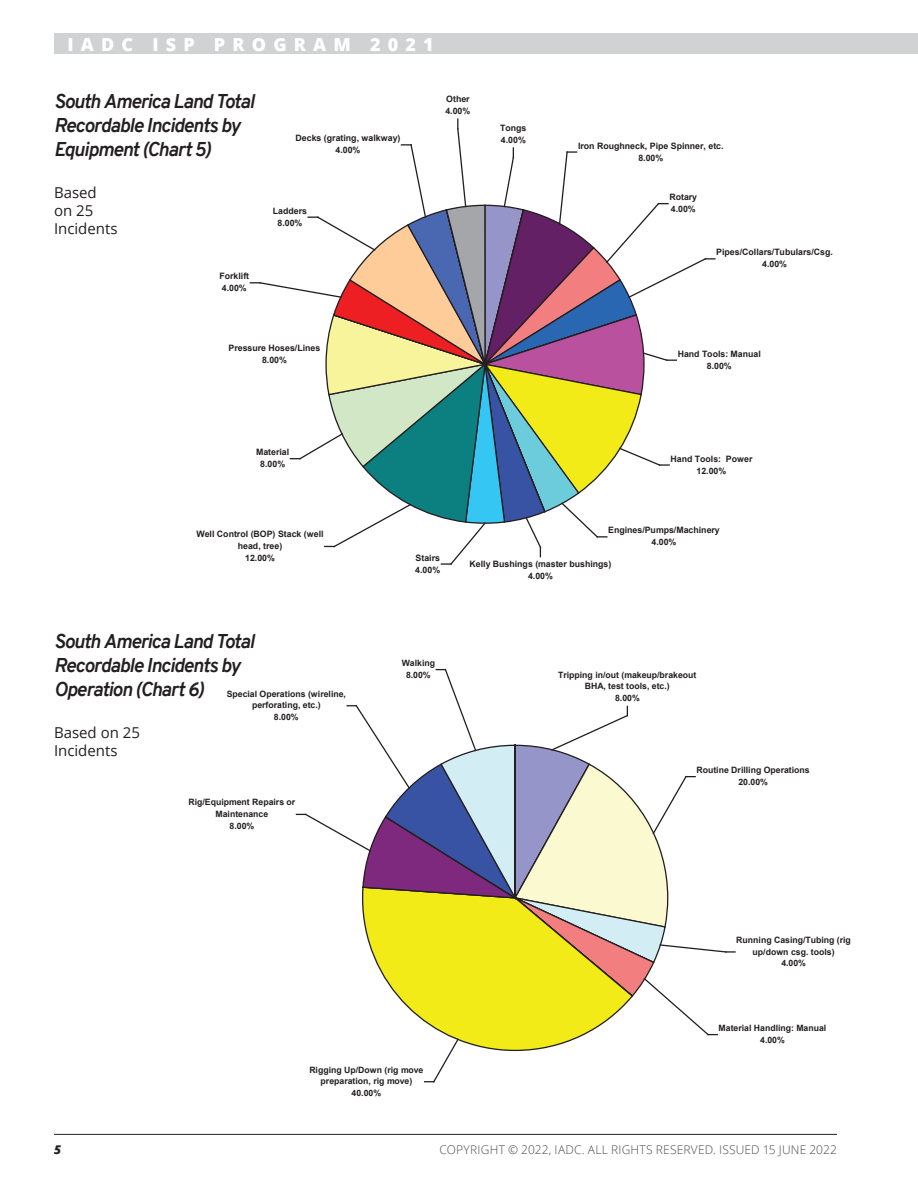
<style>
.page{position:relative;width:918px;height:1188px;background:#fff}
.page>*{position:absolute;margin:0;border:0;box-sizing:border-box;transform-origin:0 0}
.t1{font:italic 700 19.5px/24px "Overpass";letter-spacing:-.045em;color:#231f20}
.t2{font:800 18px "Open Sans";letter-spacing:.4em;color:#fff}
.t3{font:15px/18px "Open Sans";color:#231f20}
.t4{font:300 12px "Open Sans";letter-spacing:.015em;color:#4b4c4d}
.t5{font:italic 800 12px "Open Sans";color:#231f20}
.t6{font:700 8.85px/11.9px "Arial";color:#231f20;text-align:center}
.t7{font:700 8.7px/11.9px "Arial";color:#231f20;text-align:center}
</style>
<div class="page">
<div style="left:54px;top:34px;width:864px;height:20px;background:#d1d2d4"></div>
<hr style="left:54px;top:1134px;width:783px;height:1px;background:#231f20">
<svg style="left:250px;top:119px;width:465px;height:446px"></svg>
<svg style="left:296px;top:668px;width:439px;height:415px"></svg>
<h2 class="t2" style="left:68px;top:31px;width:368px">IADC ISP PROGRAM 2021</h2>
<h1 class="t1" style="left:54px;top:89px;width:202px">South America Land Total<br>Recordable Incidents by<br>Equipment (Chart 5)</h1>
<h3 class="t3" style="left:54px;top:183px;width:65px">Based on 25<br>Incidents</h3>
<p class="t6" style="left:219px;top:270px;width:31px;text-align:left">Forklift<br>4.00%</p>
<p class="t6" style="left:296px;top:133px;width:106px">Decks (grating, walkway)<br>4.00%</p>
<p class="t6" style="left:273px;top:205px;width:36px">Ladders<br>8.00%</p>
<p class="t6" style="left:445px;top:93px;width:26px;text-align:left">Other<br>4.00%</p>
<p class="t6" style="left:229px;top:342px;width:93px">Pressure Hoses/Lines<br>8.00%</p>
<p class="t6" style="left:500px;top:122px;width:28px;text-align:left">Tongs<br>4.00%</p>
<p class="t6" style="left:256px;top:446px;width:35px">Material<br>8.00%</p>
<p class="t6" style="left:578px;top:140px;width:147px">Iron Roughneck, Pipe Spinner, etc.<br>8.00%</p>
<p class="t6" style="left:669px;top:191px;width:29px;text-align:left">Rotary<br>4.00%</p>
<p class="t6" style="left:716px;top:247px;width:118px">Pipes/Collars/Tubulars/Csg.<br>4.00%</p>
<p class="t6" style="left:678px;top:348px;width:85px">Hand Tools: Manual<br>8.00%</p>
<p class="t6" style="left:671px;top:453px;width:83px">Hand Tools: Power<br>12.00%</p>
<p class="t6" style="left:196px;top:528px;width:129px">Well Control (BOP) Stack (well head, tree)<br>12.00%</p>
<h1 class="t1" style="left:54px;top:629px;width:202px">South America Land Total<br>Recordable Incidents by<br>Operation (Chart 6)</h1>
<p class="t7" style="left:227px;top:688px;width:121px">Special Operations (wireline, perforating, etc.)<br>8.00%</p>
<h3 class="t3" style="left:54px;top:723px;width:88px">Based on 25<br>Incidents</h3>
<p class="t7" style="left:188px;top:796px;width:108px">Rig/Equipment Repairs or<br>Maintenance<br>8.00%</p>
<p class="t6" style="left:415px;top:552px;width:26px;text-align:left">Stairs<br>4.00%</p>
<p class="t6" style="left:608px;top:525px;width:113px">Engines/Pumps/Machinery<br>4.00%</p>
<p class="t6" style="left:470px;top:558px;width:143px">Kelly Bushings (master bushings)<br>4.00%</p>
<p class="t7" style="left:402px;top:657px;width:35px">Walking<br>8.00%</p>
<p class="t7" style="left:558px;top:669px;width:140px">Tripping in/out (makeup/brakeout<br>BHA, test tools, etc.)<br>8.00%</p>
<p class="t7" style="left:696px;top:764px;width:115px">Routine Drilling Operations<br>20.00%</p>
<p class="t7" style="left:309px;top:1064px;width:116px">Rigging Up/Down (rig move preparation, rig move)<br>40.00%</p>
<p class="t7" style="left:736px;top:934px;width:116px">Running Casing/Tubing (rig up/down csg. tools)<br>4.00%</p>
<p class="t7" style="left:719px;top:1022px;width:109px">Material Handling: Manual<br>4.00%</p>
<h3 class="t5" style="left:54px;top:1141px;width:8px">5</h3>
<h3 class="t4" style="left:440px;top:1142px;width:399px">COPYRIGHT © 2022, IADC. ALL RIGHTS RESERVED. ISSUED 15 JUNE 2022</h3>
</div>
